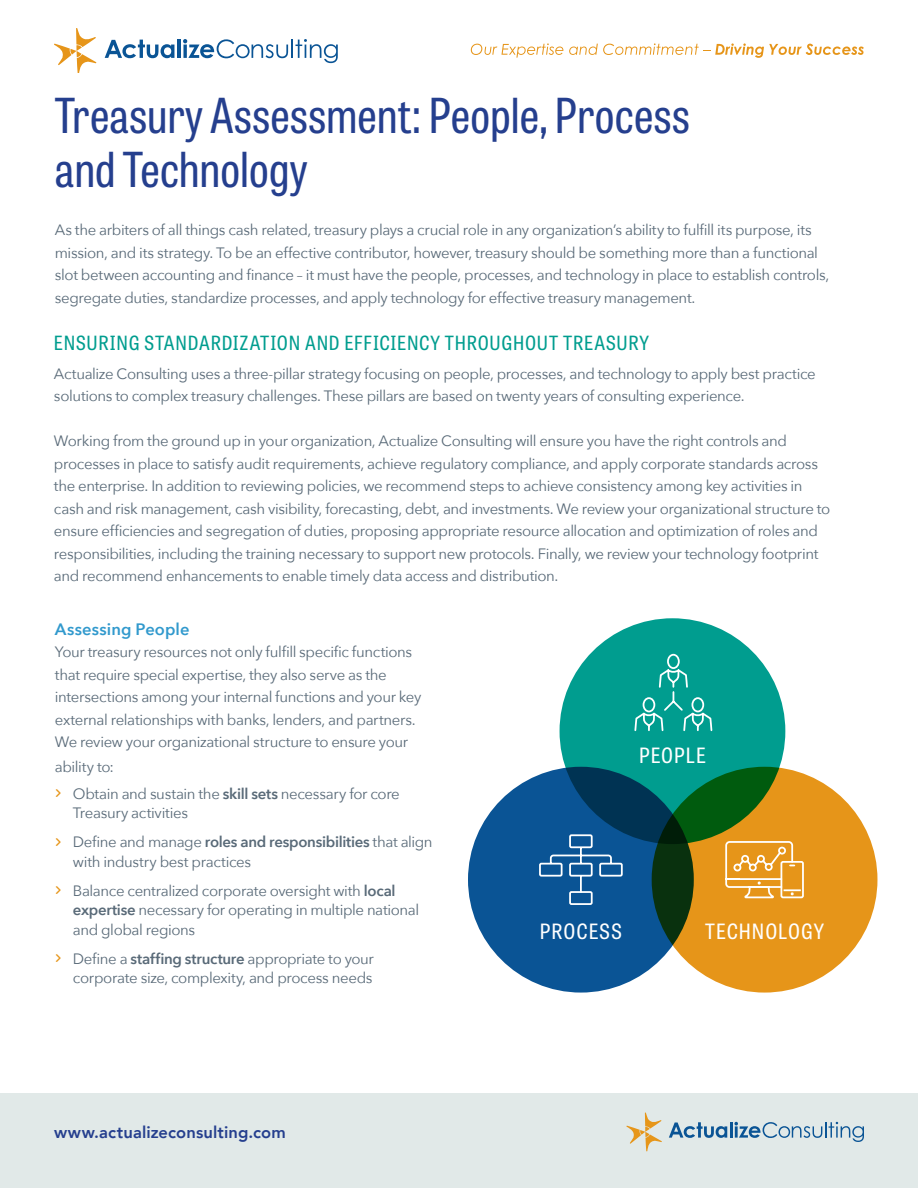
<style>
.page{position:relative;width:918px;height:1188px;background:#fff}
.page>*{position:absolute;margin:0;border:0;box-sizing:border-box;transform-origin:0 0}
.t1{font:48px/54px "Tablet Gothic Condensed";letter-spacing:-.005em;color:#253f8e}
.t2{font:semi-condensed 21px "Tablet Gothic";letter-spacing:.045em;color:#fff}
.t3{font:semi-condensed 19.5px "Tablet Gothic";letter-spacing:.04em;color:#009d8f}
.t4{font:800 16.5px "Avenir";letter-spacing:.01em;color:#253f8e}
.t5{font:600 16.5px "Avenir Next";letter-spacing:.005em;color:#3199cd}
.t6{font:15px/22.5px "Avenir Next";letter-spacing:-.025em;color:#596a78}
.s1{font-weight:600}
</style>
<div class="page">
<div style="left:0;top:1094px;width:918px;height:94px;background:#e1e9e8"></div>
<svg style="left:626px;top:1113px;width:36px;height:38px"></svg>
<svg style="left:669px;top:1122px;width:58px;height:16px"></svg>
<hr style="left:730px;top:1122px;width:3px;height:16px;background:#0a5495">
<svg style="left:734px;top:1122px;width:130px;height:20px"></svg>
<svg style="left:54px;top:29px;width:42px;height:44px"></svg>
<svg style="left:105px;top:40px;width:69px;height:18px"></svg>
<hr style="left:177px;top:39px;width:4px;height:19px;background:#0a5495">
<svg style="left:183px;top:39px;width:155px;height:24px"></svg>
<svg style="left:471px;top:43px;width:92px;height:15px"></svg>
<svg style="left:569px;top:43px;width:295px;height:15px"></svg>
<div style="left:560px;top:618px;width:225px;height:226px;background:#009d8f;border-radius:50%"></div>
<div style="left:468px;top:767px;width:226px;height:226px;background:#0a5495;border-radius:50%"></div>
<svg style="left:652px;top:767px;width:225px;height:226px;background:#c38917"></svg>
<svg style="left:634px;top:653px;width:79px;height:227px"></svg>
<svg style="left:539px;top:834px;width:84px;height:71px"></svg>
<svg style="left:724px;top:840px;width:81px;height:59px;background:#ebab4a"></svg>
<h1 class="t1" style="left:55px;top:87px;width:636px">Treasury Assessment: People, Process and Technology</h1>
<p class="t6" style="left:55px;top:218px;width:776px">As the arbiters of all things cash related, treasury plays a crucial role in any organization’s ability to fulfill its purpose, its mission, and its strategy. To be an effective contributor, however, treasury should be something more than a functional slot between accounting and finance – it must have the people, processes, and technology in place to establish controls, segregate duties, standardize processes, and apply technology for effective treasury management.</p>
<h3 class="t3" style="left:54px;top:329px;width:597px">ENSURING STANDARDIZATION AND EFFICIENCY THROUGHOUT TREASURY</h3>
<p class="t6" style="left:54px;top:362px;width:763px">Actualize Consulting uses a three-pillar strategy focusing on people, processes, and technology to apply best practice solutions to complex treasury challenges. These pillars are based on twenty years of consulting experience.</p>
<p class="t6" style="left:54px;top:429px;width:778px">Working from the ground up in your organization, Actualize Consulting will ensure you have the right controls and processes in place to satisfy audit requirements, achieve regulatory compliance, and apply corporate standards across the enterprise. In addition to reviewing policies, we recommend steps to achieve consistency among key activities in cash and risk management, cash visibility, forecasting, debt, and investments. We review your organizational structure to ensure efficiencies and segregation of duties, proposing appropriate resource allocation and optimization of roles and responsibilities, including the training necessary to support new protocols. Finally, we review your technology footprint and recommend enhancements to enable timely data access and distribution.</p>
<p class="t5" style="left:55px;top:615px;width:136px">Assessing People</p>
<p class="t6" style="left:55px;top:640px;width:368px">Your treasury resources not only fulfill specific functions that require special expertise, they also serve as the intersections among your internal functions and your key external relationships with banks, lenders, and partners.<br>We review your organizational structure to ensure your</p>
<p class="t6" style="left:73px;top:753px;width:328px;line-height:26.2px;text-indent:-18px">ability to:<br>Obtain and sustain the <span class="s1">skill sets</span> necessary for core</p>
<p class="t6" style="left:73px;top:798px;width:361px;line-height:29px">Treasury activities<br>Define and manage <span class="s1">roles and responsibilities</span> that align</p>
<p class="t6" style="left:73px;top:846px;width:324px;line-height:29px">with industry best practices<br>Balance centralized corporate oversight with <span class="s1">local</span></p>
<p class="t6" style="left:73px;top:899px;width:348px;line-height:19.5px"><span class="s1">expertise</span> necessary for operating in multiple national and global regions</p>
<p class="t6" style="left:73px;top:948px;width:303px;line-height:19.5px">Define a <span class="s1">staffing structure</span> appropriate to your corporate size, complexity, and process needs</p>
<p class="t4" style="left:54px;top:1119px;width:233px">www.actualizeconsulting.com</p>
<h2 class="t2" style="left:639px;top:741px;width:68px">PEOPLE</h2>
<h2 class="t2" style="left:540px;top:917px;width:84px">PROCESS</h2>
<h2 class="t2" style="left:705px;top:917px;width:120px">TECHNOLOGY</h2>
</div>
